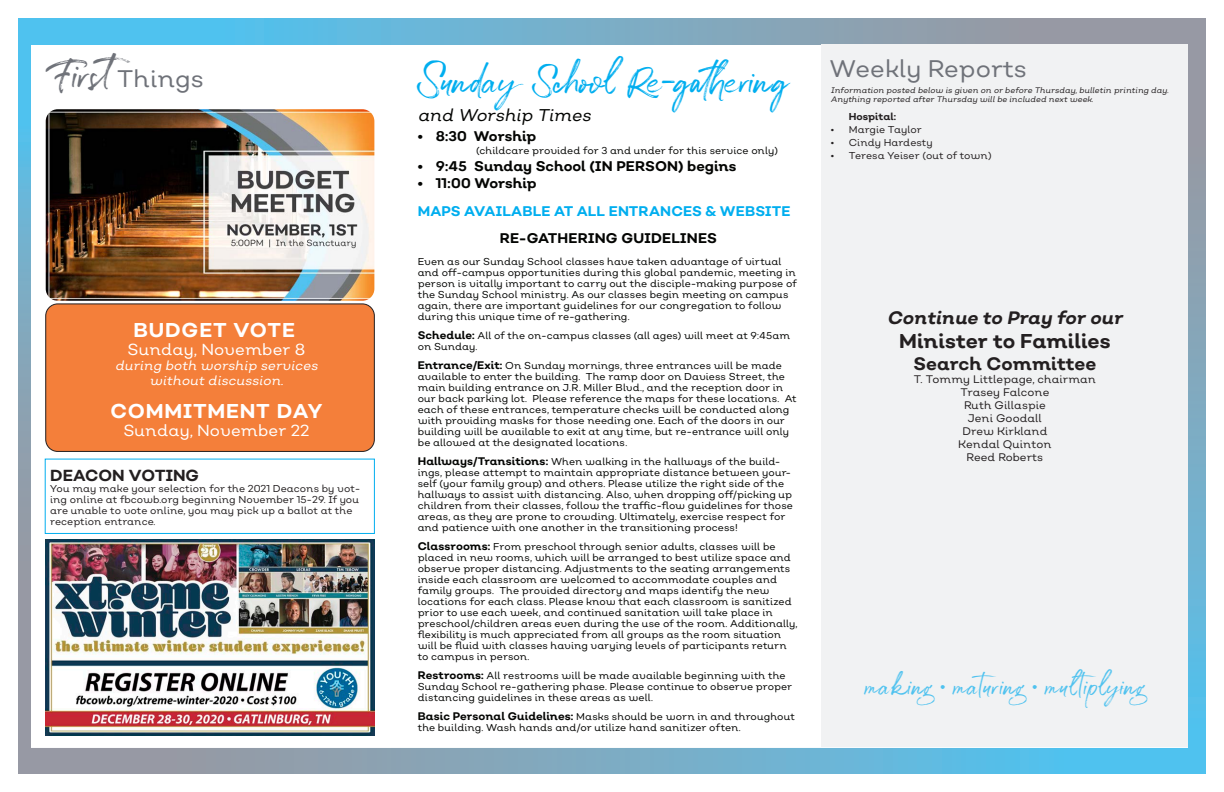
<style>
.page{position:relative;width:1224px;height:792px;background:#fff}
.page>*{position:absolute;margin:0;border:0;box-sizing:border-box;transform-origin:0 0}
.t1{font:32px "Gustavson Script";letter-spacing:-.005em;color:#00aeef}
.t2{font:24px "Nutmeg Headline";color:#6f7279}
.t3{font:22px "Gustavson Script";letter-spacing:.025em;color:#4fc2ef}
.t4{font:700 20px "Nutmeg Headline";letter-spacing:.04em;color:#fff}
.t5{font:700 20px "Nutmeg Headline";color:#231f20}
.t6{font:italic 700 18px "Nutmeg Headline";color:#231f20}
.t7{font:700 18px "Nutmeg Headline";color:#231f20}
.t8{font:italic 17px "Nutmeg Headline";color:#040503}
.t9{font:16px "Nutmeg Headline";color:#fff}
.t10{font:700 16px "Nutmeg Headline";color:#231f20}
.t11{font:700 14px "Nutmeg Headline";color:#040503}
.t12{font:700 14px "Nutmeg Headline";letter-spacing:.005em;color:#00aeef}
.t13{font:italic 13px "Nutmeg Headline";color:#fff}
.t14{font:11px "Nutmeg Headline";color:#231f20}
.t15{font:10px/11px "Nutmeg Headline";letter-spacing:-.005em;color:#040503}
.t16{font:10px/11px "Nutmeg Headline";color:#231f20}
.t17{font:700 10px "Nutmeg Headline";color:#231f20}
.t18{font:italic 8px/9px "Nutmeg Headline";color:#231f20}
.s1{font-family:"Gustavson Script";font-size:36px}
.s2{font-size:36px}
.s3{font-weight:700;font-size:11px}
</style>
<div class="page">
<svg style="left:31px;top:748px;width:1157px;height:26px"></svg>
<svg style="left:18px;top:45px;width:13px;height:729px"></svg>
<div style="left:1188px;top:11px;width:36px;height:781px;background:linear-gradient(to bottom,#a69295,#50c4f2)"></div>
<div style="left:0;top:0;width:1224px;height:45px;background:linear-gradient(to right,#48c8f9,#a59397)"></div>
<img style="left:46px;top:109px;width:328px;height:192px">
<div style="left:822px;top:45px;width:366px;height:702px;background:#f1f2f3"></div>
<div style="left:46px;top:304px;width:328px;height:147px;background:#f47f3a;border-radius:12px"></div>
<div style="left:45px;top:303px;width:330px;height:149px;border:1px solid #231f20;border-radius:12px"></div>
<img style="left:45px;top:539px;width:330px;height:196px">
<div style="left:45px;top:459px;width:330px;height:75px;border:1px solid #00aeef"></div>
<div style="left:0;top:0;width:1224px;height:18px;background:#fff"></div>
<div style="left:0;top:774px;width:1224px;height:18px;background:#fff"></div>
<div style="left:0;top:0;width:18px;height:792px;background:#fff"></div>
<div style="left:1206px;top:0;width:18px;height:792px;background:#fff"></div>
<p class="t2" style="left:46px;top:63px;width:160px"><span class="s1">First</span>Things</p>
<p class="t4" style="left:133px;top:317px;width:163px">BUDGET VOTE</p>
<p class="t9" style="left:128px;top:339px;width:179px">Sunday, November 8</p>
<p class="t13" style="left:115px;top:357px;width:207px">during both worship services</p>
<p class="t13" style="left:150px;top:372px;width:138px">without discussion.</p>
<p class="t4" style="left:110px;top:398px;width:213px">COMMITMENT DAY</p>
<p class="t9" style="left:124px;top:420px;width:187px">Sunday, November 22</p>
<p class="t10" style="left:50px;top:465px;width:151px">DEACON VOTING</p>
<p class="t16" style="left:50px;top:482px;width:312px">You may make your selection for the 2021 Deacons by vot&shy;ing online at fbcowb.org beginning November 15-29. If you are unable to vote online, you may pick up a ballot at the reception entrance.</p>
<p class="t1" style="left:418px;top:63px;width:367px"><span class="s2">S</span>unday School Re-gathering</p>
<p class="t8" style="left:418px;top:105px;width:178px">and Worship Times</p>
<p class="t11" style="left:418px;top:127px;width:120px">• 8:30 Worship</p>
<p class="t15" style="left:476px;top:145px;width:303px">(childcare provided for 3 and under for this service only)</p>
<p class="t11" style="left:418px;top:157px;width:320px">• 9:45 Sunday School (IN PERSON) begins</p>
<p class="t11" style="left:418px;top:174px;width:120px">• 11:00 Worship</p>
<p class="t12" style="left:418px;top:202px;width:374px">MAPS AVAILABLE AT ALL ENTRANCES &amp; WEBSITE</p>
<p class="t11" style="left:500px;top:229px;width:219px">RE-GATHERING GUIDELINES</p>
<p class="t15" style="left:418px;top:256px;width:381px">Even as our Sunday School classes have taken advantage of virtual and off-campus opportunities during this global pandemic, meeting in person is vitally important to carry out the disciple-making purpose of the Sunday School ministry. As our classes begin meeting on campus again, there are important guidelines for our congregation to follow during this unique time of re-gathering.</p>
<p class="t15" style="left:418px;top:330px;width:374px"><span class="s3">Schedule:</span> All of the on-campus classes (all ages) will meet at 9:45am on Sunday.</p>
<p class="t15" style="left:418px;top:360px;width:381px"><span class="s3">Entrance/Exit:</span> On Sunday mornings, three entrances will be made available to enter the building. The ramp door on Daviess Street, the main building entrance on J.R. Miller Blvd., and the reception door in our back parking lot. Please reference the maps for these locations. At each of these entrances, temperature checks will be conducted along with providing masks for those needing one. Each of the doors in our building will be available to exit at any time, but re-entrance will only be allowed at the designated locations.</p>
<p class="t15" style="left:418px;top:456px;width:377px"><span class="s3">Hallways/Transitions:</span> When walking in the hallways of the build&shy;ings, please attempt to maintain appropriate distance between your&shy;self (your family group) and others. Please utilize the right side of the hallways to assist with distancing. Also, when dropping off/picking up children from their classes, follow the traffic-flow guidelines for those areas, as they are prone to crowding. Ultimately, exercise respect for and patience with one another in the transitioning process!</p>
<p class="t15" style="left:418px;top:541px;width:381px"><span class="s3">Classrooms:</span> From preschool through senior adults, classes will be placed in new rooms, which will be arranged to best utilize space and observe proper distancing. Adjustments to the seating arrangements inside each classroom are welcomed to accommodate couples and family groups. The provided directory and maps identify the new locations for each class. Please know that each classroom is sanitized prior to use each week, and continued sanitation will take place in preschool/children areas even during the use of the room. Additionally, flexibility is much appreciated from all groups as the room situation will be fluid with classes having varying levels of participants return to campus in person.</p>
<p class="t15" style="left:418px;top:670px;width:376px"><span class="s3">Restrooms:</span> All restrooms will be made available beginning with the<br>Sunday School re-gathering phase. Please continue to observe proper distancing guidelines in these areas as well.</p>
<p class="t15" style="left:418px;top:711px;width:379px"><span class="s3">Basic Personal Guidelines:</span> Masks should be worn in and throughout the building. Wash hands and/or utilize hand sanitizer often.</p>
<p class="t2" style="left:830px;top:54px;width:199px">Weekly Reports</p>
<p class="t18" style="left:831px;top:86px;width:341px">Information posted below is given on or before Thursday,bulletin printing day.<br>Anything reported after Thursday willbe included next week.</p>
<p class="t17" style="left:849px;top:110px;width:49px">Hospital:</p>
<p class="t16" style="left:831px;top:124px;width:93px">• Margie Taylor</p>
<p class="t16" style="left:831px;top:137px;width:103px">• Cindy Hardesty</p>
<p class="t16" style="left:831px;top:150px;width:162px">• Teresa Yeiser (out of town)</p>
<p class="t6" style="left:887px;top:306px;width:241px">Continue to Pray for our</p>
<p class="t5" style="left:899px;top:328px;width:213px">Minister to Families</p>
<p class="t7" style="left:913px;top:352px;width:184px">Search Committee</p>
<p class="t14" style="left:914px;top:373px;width:184px">T. Tommy Littlepage, chairman</p>
<p class="t14" style="left:960px;top:386px;width:90px">Trasey Falcone</p>
<p class="t14" style="left:964px;top:399px;width:83px">Ruth Gillaspie</p>
<p class="t14" style="left:968px;top:412px;width:76px">Jeni Goodall</p>
<p class="t14" style="left:962px;top:425px;width:87px">Drew Kirkland</p>
<p class="t14" style="left:958px;top:438px;width:95px">Kendal Quinton</p>
<p class="t14" style="left:967px;top:451px;width:78px">Reed Roberts</p>
<p class="t3" style="left:865px;top:673px;width:281px">making • maturing • multiplying</p>
</div>
